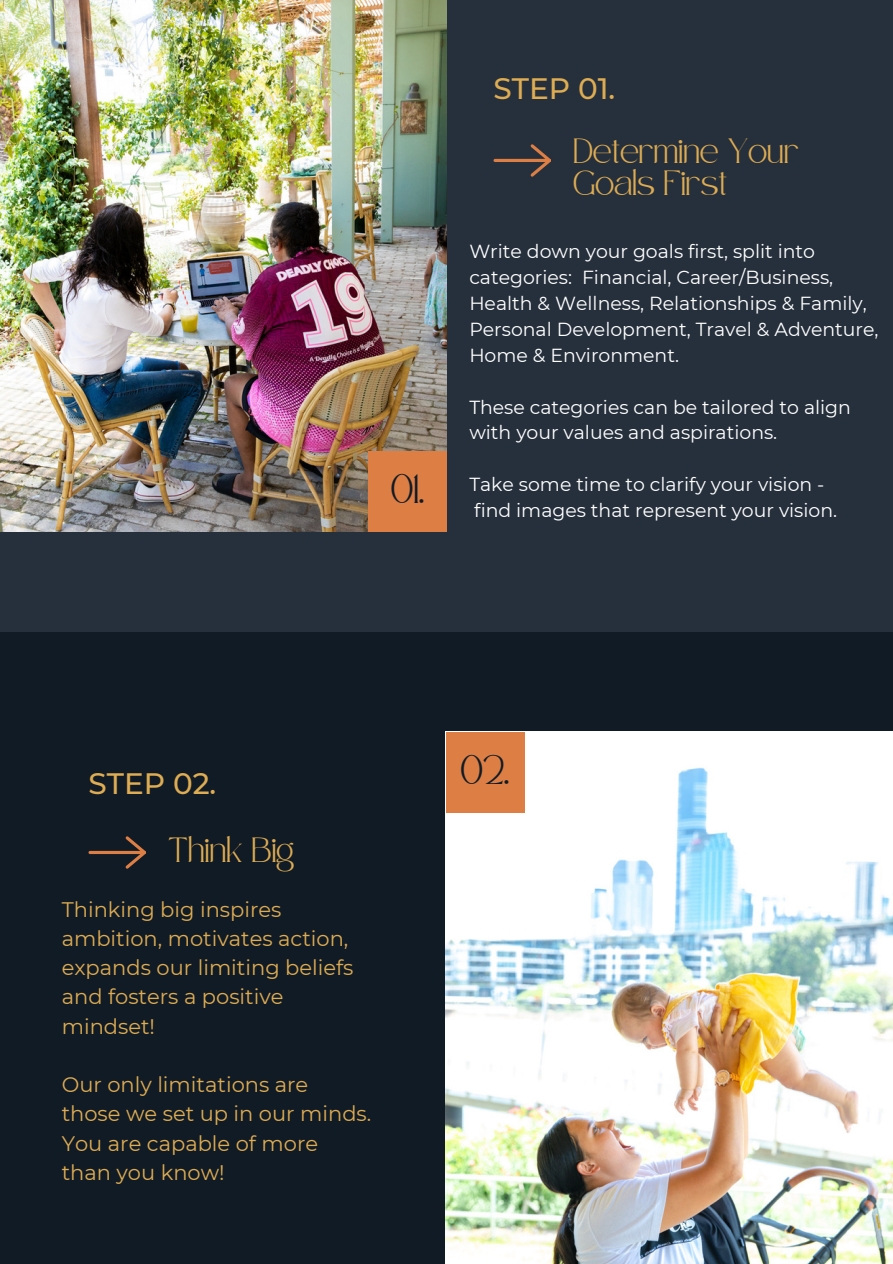
<style>
.page{position:relative;width:893px;height:1264px;background:#fff}
.page>*{position:absolute;margin:0;border:0;box-sizing:border-box;transform-origin:0 0}
.t1{font:500 29.4px "Montserrat";color:#deac52}
.t2{font:21px/29.2px "Montserrat";color:#deac52}
.t3{font:20.4px "Safira March";color:#111b26}
.t4{font:18.9px/26px "Montserrat";color:#fff}
.t5{font:17.1px/31.5px "Safira March";color:#deac52}
</style>
<div class="page">
<div style="left:0;top:0;width:892px;height:1263px;background:#26303c"></div>
<div style="left:0;top:631px;width:892px;height:632px;background:#111b26"></div>
<img style="left:0;top:0;width:446px;height:531px">
<div style="left:368px;top:450px;width:79px;height:81px;background:#dd7f44"></div>
<img style="left:446px;top:731px;width:446px;height:532px">
<div style="left:446px;top:731px;width:78px;height:81px;background:#dd7f44"></div>
<svg style="left:493px;top:144px;width:58px;height:33px"></svg>
<svg style="left:88px;top:836px;width:58px;height:32px"></svg>
<p class="t3" style="left:391px;top:484px;width:35px">01.</p>
<h1 class="t1" style="left:493px;top:68px;width:123px">STEP 01.</h1>
<p class="t5" style="left:573px;top:141px;width:227px">Determine Your<br>Goals First</p>
<p class="t4" style="left:469px;top:237px;width:410px">Write down your goals first, split into categories: Financial, Career/Business, Health &amp; Wellness, Relationships &amp; Family, Personal Development, Travel &amp; Adventure, Home &amp; Environment.</p>
<p class="t4" style="left:469px;top:393px;width:383px">These categories can be tailored to align with your values and aspirations.</p>
<p class="t4" style="left:469px;top:471px;width:369px">Take some time to clarify your vision - find images that represent your vision.</p>
<h1 class="t1" style="left:88px;top:763px;width:129px">STEP 02.</h1>
<p class="t5" style="left:168px;top:840px;width:127px">Think Big</p>
<p class="t2" style="left:62px;top:893px;width:293px">Thinking big inspires ambition, motivates action, expands our limiting beliefs and fosters a positive mindset!</p>
<p class="t2" style="left:62px;top:1069px;width:311px">Our only limitations are those we set up in our minds.<br>You are capable of more than you know!</p>
<p class="t3" style="left:460px;top:765px;width:50px">02.</p>
</div>
